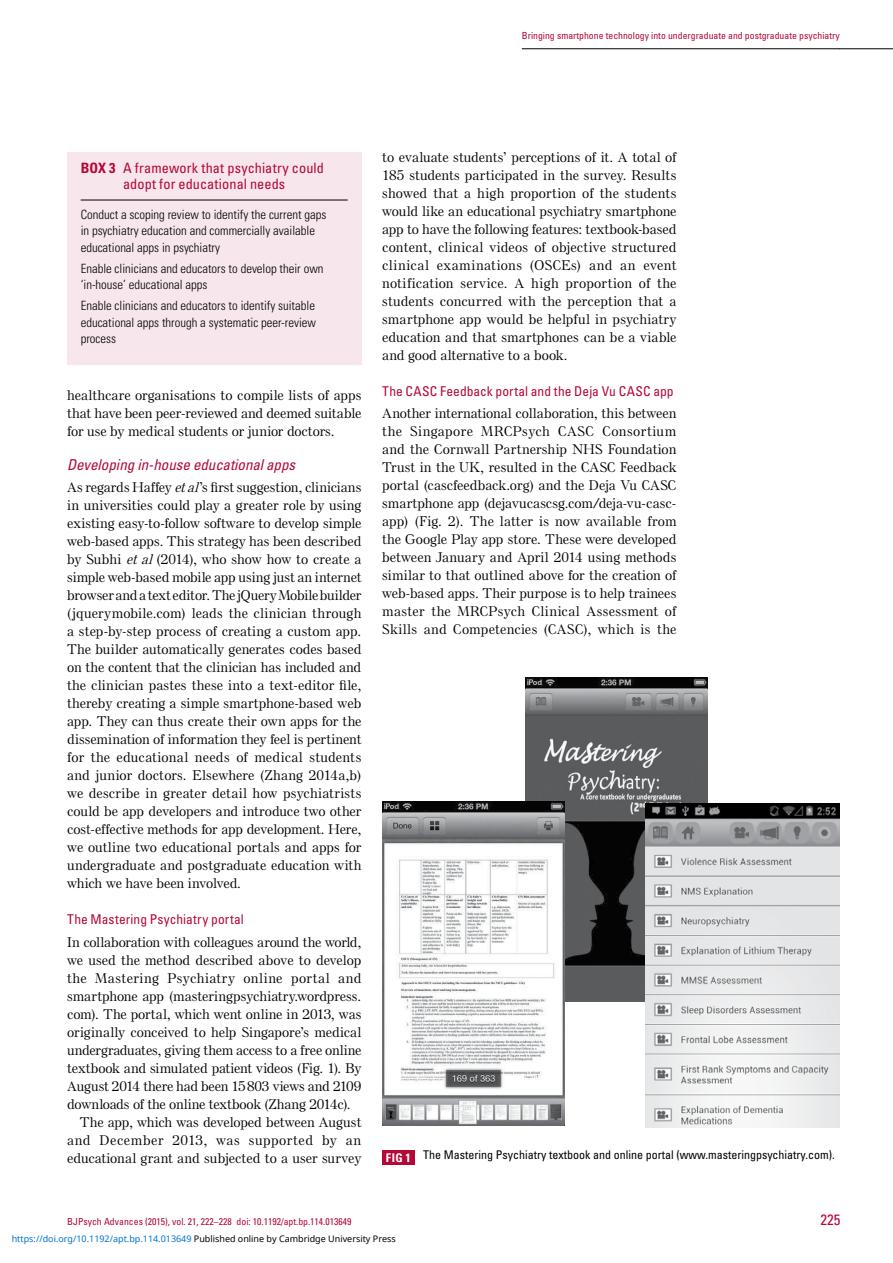
<style>
.page{position:relative;width:893px;height:1263px;background:#fff}
.page>*{position:absolute;margin:0;border:0;box-sizing:border-box;transform-origin:0 0}
.t1{font:italic condensed 15px "Univers LT Std";color:#b30838}
.t2{font:condensed 15px "Univers LT Std";color:#b30838}
.t3{font:condensed 14.25px/16.5px "Univers LT Std";letter-spacing:.005em;color:#b30838;text-align:center}
.t4{font:500 13.5px/18px "Else NPL Std";letter-spacing:.015em;color:#000;text-align:justify}
.t5{font:500 13.5px "Else NPL Std";letter-spacing:.05em;color:#000}
.t6{font:condensed 13.5px "Univers LT Std";letter-spacing:.005em;color:#b30838}
.t7{font:300 condensed 12.75px/16.5px "Univers LT Std";color:#000}
.t8{font:condensed 12px "Univers LT Std";color:#000}
.t9{font:condensed 9.75px "Univers LT Std";color:#b30838}
.t10{font:9px "Noto Sans";color:#0172cf}
.s1{font-weight:700}
.s2{font-style:italic}
.s3{font-weight:700;color:#fff}
.s4{color:#000}
</style>
<div class="page">
<hr style="left:522px;top:49px;width:318px;height:1px;background:#000">
<hr style="left:839px;top:49px;width:54px;height:1px;background:#000">
<div style="left:67px;top:152px;width:294px;height:212px;background:#f7e6eb"></div>
<hr style="left:81px;top:200px;width:267px;height:1px;background:#000">
<div style="left:382px;top:1150px;width:32px;height:14px;background:#b30838"></div>
<img style="left:525px;top:677px;width:183px;height:324px">
<img style="left:382px;top:801px;width:183px;height:324px">
<img style="left:645px;top:803px;width:195px;height:324px">
<p class="t9" style="left:522px;top:30px;width:319px">Bringing smartphone technology into undergraduate and postgraduate psychiatry</p>
<p class="t3" style="left:81px;top:159px;width:245px"><span class="s1">BOX 3</span> A framework that psychiatry could adopt for educational needs</p>
<p class="t7" style="left:81px;top:206px;width:247px">Conduct a scoping review to identify the current gaps in psychiatry education and commercially available educational apps in psychiatry</p>
<p class="t7" style="left:81px;top:260px;width:244px">Enable clinicians and educators to develop their own ‘in-house’ educational apps</p>
<p class="t7" style="left:81px;top:298px;width:237px;text-align:justify">Enable clinicians and educators to identify suitable educational apps through a systematic peer-review process</p>
<p class="t4" style="left:67px;top:386px;width:296px">healthcare organisations to compile lists of apps that have been peer-reviewed and deemed suitable for use by medical students or junior doctors.</p>
<p class="t1" style="left:67px;top:455px;width:229px">Developing in-house educational apps</p>
<p class="t4" style="left:67px;top:478px;width:296px">As regards Haffey <span class="s2">etal</span>’s first suggestion, clinicians in universities could play a greater role by using existing easy-to-follow software to develop simple web-based apps. This strategy has been described by Subhi <span class="s2">etal</span>(2014), who show how to create a simple web-based mobile app using just an internet browser and a text editor. The jQuery Mobile builder (jquerymobile.com) leads the clinician through a step-by-step process of creating a custom app.<br>The builder automatically generates codes based on the content that the clinician has included and the clinician pastes these into a text-editor file, thereby creating a simple smartphone-based web app. They can thus create their own apps for the dissemination of information they feel is pertinent for the educational needs of medical students and junior doctors. Elsewhere (Zhang 2014a,b) we describe in greater detail how psychiatrists could be app developers and introduce two other cost-effective methods for app development. Here, we outline two educational portals and apps for undergraduate and postgraduate education with which we have been involved.</p>
<p class="t6" style="left:67px;top:911px;width:178px">The Mastering Psychiatry portal</p>
<p class="t4" style="left:67px;top:933px;width:295px">In collaboration with colleagues around the world,</p>
<p class="t4" style="left:67px;top:951px;width:295px">we used the method described above to develop</p>
<p class="t5" style="left:67px;top:970px;width:296px">the Mastering Psychiatry online portal and</p>
<p class="t4" style="left:67px;top:987px;width:295px">smartphone app (masteringpsychiatry.wordpress.</p>
<p class="t4" style="left:67px;top:1005px;width:296px">com). The portal, which went online in 2013, was</p>
<p class="t4" style="left:67px;top:1023px;width:295px">originally conceived to help Singapore’s medical</p>
<p class="t4" style="left:67px;top:1041px;width:296px">undergraduates, giving them access to a free online</p>
<p class="t4" style="left:67px;top:1059px;width:295px">textbook and simulated patient videos (Fig. 1). By</p>
<p class="t4" style="left:67px;top:1077px;width:296px">August 2014 there had been 15803 views and 2109</p>
<p class="t4" style="left:67px;top:1095px;width:285px">downloads of the online textbook (Zhang 2014c).</p>
<p class="t4" style="left:80px;top:1113px;width:283px">The app, which was developed between August</p>
<p class="t5" style="left:67px;top:1132px;width:295px">and December 2013, was supported by an</p>
<p class="t4" style="left:67px;top:1149px;width:295px">educational grant and subjected to a user survey</p>
<p class="t4" style="left:382px;top:148px;width:296px">to evaluate students’ perceptions of it. A total of 185 students participated in the survey. Results showed that a high proportion of the students would like an educational psychiatry smartphone app to have the following features: textbook-based content, clinical videos of objective structured clinical examinations (OSCEs) and an event notification service. A high proportion of the students concurred with the perception that a smartphone app would be helpful in psychiatry education and that smartphones can be a viable and good alternative to a book.</p>
<p class="t6" style="left:382px;top:382px;width:293px">The CASC Feedback portal and the Deja Vu CASC app</p>
<p class="t4" style="left:382px;top:404px;width:296px">Another international collaboration, this between the Singapore MRCPsych CASC Consortium and the Cornwall Partnership NHS Foundation Trust in the UK, resulted in the CASC Feedback portal (cascfeedback.org) and the Deja Vu CASC smartphone app (dejavucascsg.com/deja-vu-casc&shy;app) (Fig. 2). The latter is now available from the Google Play app store. These were developed between January and April 2014 using methods similar to that outlined above for the creation of web-based apps. Their purpose is to help trainees master the MRCPsych Clinical Assessment of Skills and Competencies (CASC), which is the</p>
<p class="t8" style="left:386px;top:1147px;width:450px"><span class="s3">FIG 1</span> The Mastering Psychiatry textbook and online portal (www.masteringpsychiatry.com).</p>
<p class="t9" style="left:67px;top:1216px;width:286px">BJPsych Advances (2015), vol. 21, 222–228 doi: 10.1192/apt.bp.114.013649</p>
<p class="t2" style="left:820px;top:1210px;width:21px">225</p>
<p class="t10" style="left:12px;top:1232px;width:386px">https://doi.org/10.1192/apt.bp.114.013649 <span class="s4">Published online by Cambridge University Press</span></p>
</div>
